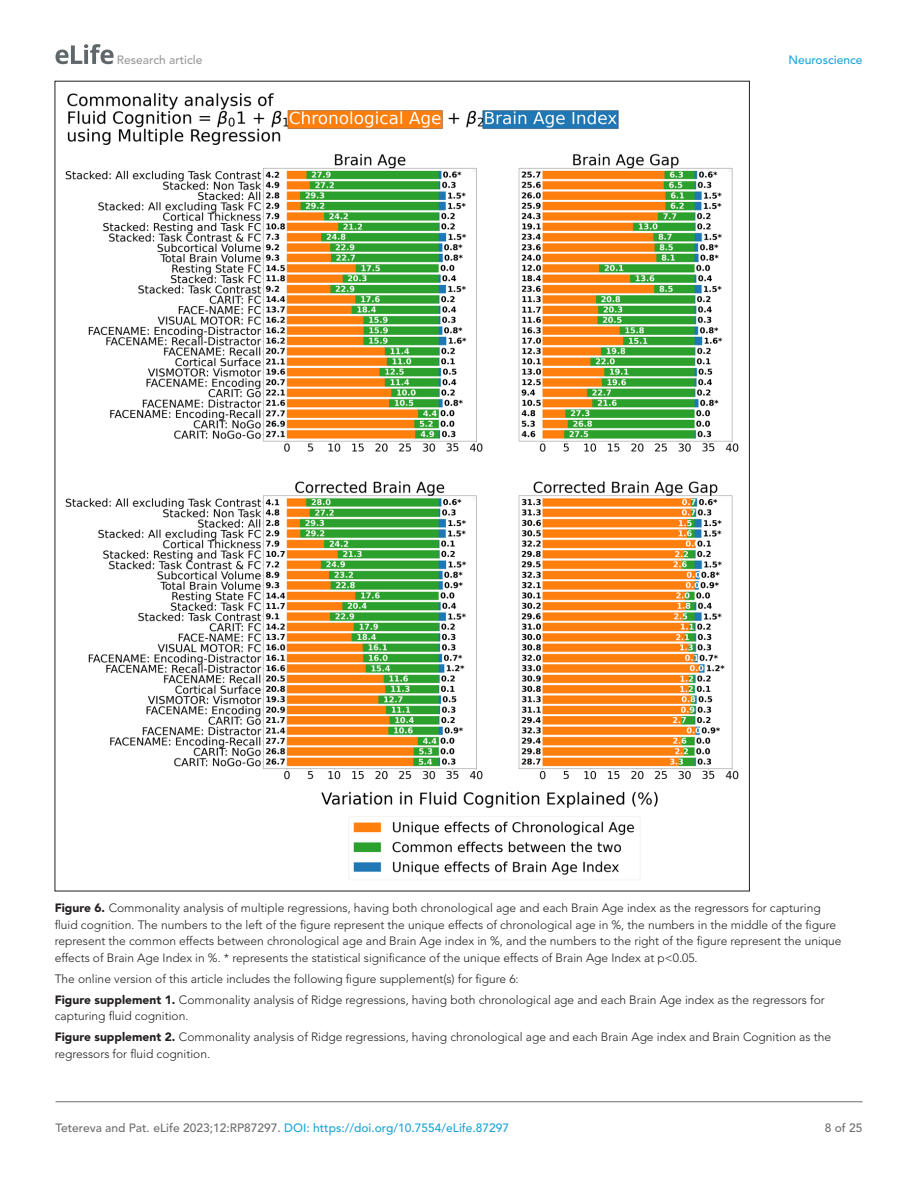
<style>
.page{position:relative;width:918px;height:1188px;background:#fff}
.page>*{position:absolute;margin:0;border:0;box-sizing:border-box;transform-origin:0 0}
.t1{font:300 12px/16.5px "Avenir LT Std";color:#231f20}
.t2{font:500 12px "Avenir LT Std";color:#1ea4d7}
.t3{font:500 12px "Avenir LT Std";color:#9a9a9a}
.t4{font:500 12px "Avenir LT Std";color:#6e6e70}
.s1{font-weight:900}
.s2{color:#6e6e70}
</style>
<div class="page">
<svg style="left:56px;top:44px;width:58px;height:20px"></svg>
<hr style="left:56px;top:1101px;width:806px;height:1px;background:#6e6e70">
<img style="left:65px;top:93px;width:674px;height:787px">
<p class="t3" style="left:117px;top:53px;width:87px">Research article</p>
<p class="t2" style="left:788px;top:53px;width:76px">Neuroscience</p>
<p class="t1" style="left:55px;top:900px;width:788px"><span class="s1">Figure 6.</span> Commonality analysis of multiple regressions, having both chronological age and each Brain Age index as the regressors for capturing fluid cognition. The numbers to the left of the figure represent the unique effects of chronological age in %, the numbers in the middle of the figure represent the common effects between chronological age and Brain Age index in %, and the numbers to the right of the figure represent the unique effects of Brain Age Index in %. * represents the statistical significance of the unique effects of Brain Age Index at p&lt;0.05.</p>
<p class="t1" style="left:55px;top:968px;width:772px;line-height:21px">The online version of this article includes the following figure supplement(s) for figure 6:<br><span class="s1">Figure supplement 1.</span> Commonality analysis of Ridge regressions, having both chronological age and each Brain Age index as the regressors for</p>
<p class="t1" style="left:55px;top:1006px;width:778px;line-height:21px">capturing fluid cognition.<br><span class="s1">Figure supplement 2.</span> Commonality analysis of Ridge regressions, having chronological age and each Brain Age index and Brain Cognition as the</p>
<p class="t1" style="left:55px;top:1045px;width:157px">regressors for fluid cognition.</p>
<p class="t2" style="left:56px;top:1121px;width:455px"><span class="s2">Tetereva and Pat. eLife 2023;12:RP87297.</span> DOI: https://doi.org/10.7554/eLife.87297</p>
<p class="t4" style="left:825px;top:1121px;width:39px">8 of 25</p>
</div>
